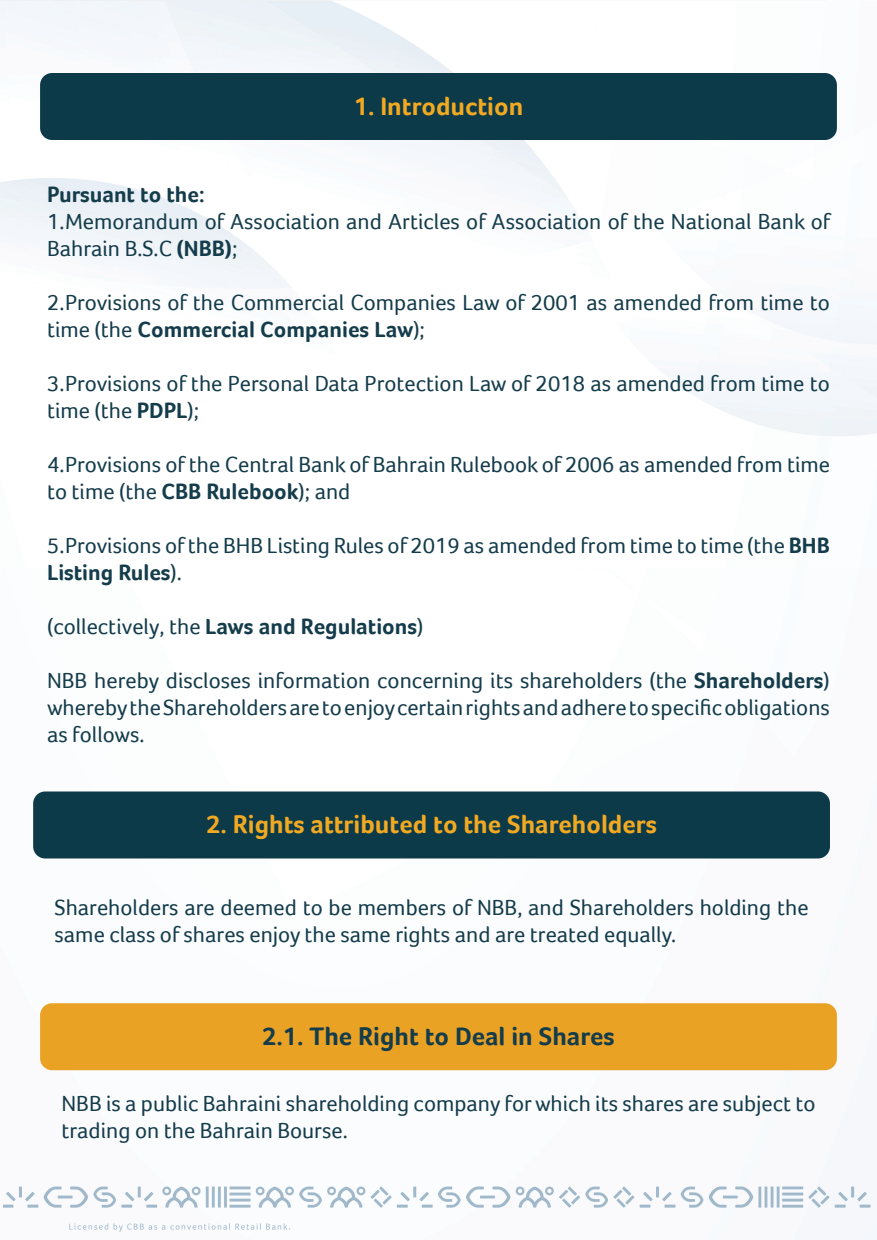
<style>
.page{position:relative;width:877px;height:1240px;background:#fff}
.page>*{position:absolute;margin:0;border:0;box-sizing:border-box;transform-origin:0 0}
.t1{font:700 26px "Foco";color:#f2a922}
.t2{font:700 26px "Foco";color:#143c4b}
.t3{font:22.5px/27px "Foco";color:#143c4b}
.t4{font:700 22.5px "Foco";color:#143c4b}
.s1{font-weight:700}
</style>
<div class="page">
<img style="left:0;top:0;width:877px;height:1240px">
<div style="left:33px;top:792px;width:797px;height:66px;background:#0c3a49;border-radius:12px"></div>
<div style="left:40px;top:73px;width:797px;height:67px;background:#0c3a49;border-radius:12px"></div>
<div style="left:40px;top:1003px;width:797px;height:67px;background:#eaa225;border-radius:12px"></div>
<p class="t1" style="left:354px;top:91px;width:171px">1. Introduction</p>
<p class="t4" style="left:47px;top:181px;width:159px">Pursuant to the:</p>
<p class="t3" style="left:47px;top:207px;width:785px">1.Memorandum of Association and Articles of Association of the National Bank of<br>Bahrain B.S.C <span class="s1">(NBB)</span>;</p>
<p class="t3" style="left:47px;top:288px;width:784px">2.Provisions of the Commercial Companies Law of 2001 as amended from time to time (the <span class="s1">Commercial Companies Law</span>);</p>
<p class="t3" style="left:47px;top:369px;width:784px">3.Provisions of the Personal Data Protection Law of 2018 as amended from time to time (the <span class="s1">PDPL</span>);</p>
<p class="t3" style="left:47px;top:450px;width:785px">4.Provisions of the Central Bank of Bahrain Rulebook of 2006 as amended from time to time (the <span class="s1">CBB Rulebook</span>); and</p>
<p class="t3" style="left:47px;top:531px;width:784px">5.Provisions of the BHB Listing Rules of 2019 as amended from time to time (the <span class="s1">BHB<br>Listing Rules</span>).</p>
<p class="t3" style="left:47px;top:612px;width:378px">(collectively, the <span class="s1">Laws and Regulations</span>)</p>
<p class="t3" style="left:47px;top:666px;width:784px;text-align:justify">NBB hereby discloses information concerning its shareholders (the <span class="s1">Shareholders</span>) whereby the Shareholders are to enjoy certain rights and adhere to specific obligations as follows.</p>
<p class="t1" style="left:206px;top:809px;width:452px">2. Rights attributed to the Shareholders</p>
<p class="t3" style="left:55px;top:894px;width:755px">Shareholders are deemed to be members of NBB, and Shareholders holding the same class of shares enjoy the same rights and are treated equally.</p>
<p class="t2" style="left:262px;top:1021px;width:354px">2.1. The Right to Deal in Shares</p>
<p class="t3" style="left:61px;top:1090px;width:756px">NBB is a public Bahraini shareholding company for which its shares are subject to trading on the Bahrain Bourse.</p>
</div>
